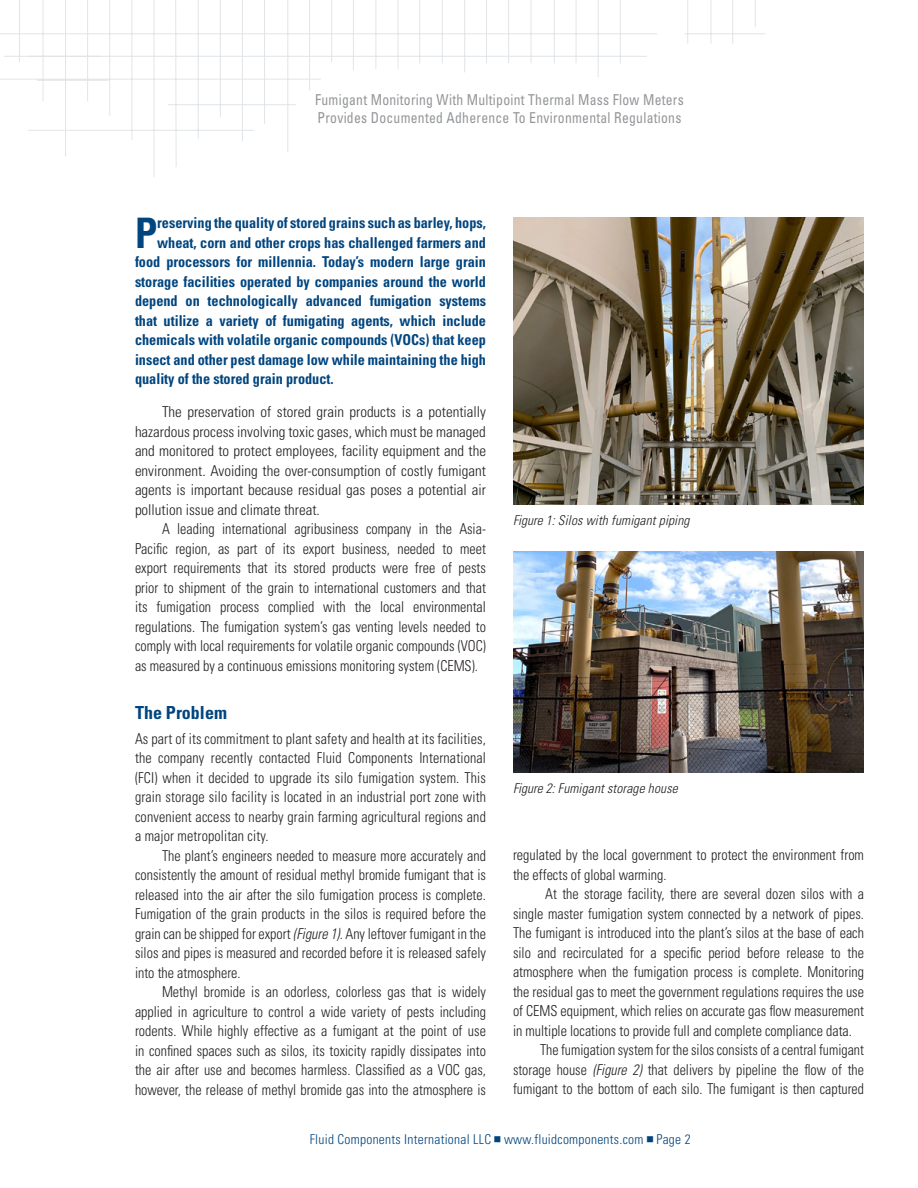
<style>
.page{position:relative;width:918px;height:1188px;background:#fff}
.page>*{position:absolute;margin:0;border:0;box-sizing:border-box;transform-origin:0 0}
.Text_-_drop_cap{font:700 condensed 42px "Univers LT Std";color:#01457f;scale:.95 1}
.Subhead{font:700 condensed 18px "Univers LT Std";color:#01457f}
.Text{font:300 condensed 15px/19.5px "Univers LT Std";color:#231f20;text-align:justify;scale:.94 1}
.Text_-_drop_cap-2{font:700 condensed 15px "Univers LT Std";color:#01457f;scale:.95 1}
.Text_-_first_paragra{font:300 condensed 15px/19.5px "Univers LT Std";letter-spacing:.01em;color:#231f20;text-align:justify;scale:.94 1}
.Text-2{font:300 condensed 15px/19.5px "Univers LT Std";color:#231f20;text-align:justify}
.Text-3{font:300 condensed 15px/19.5px "Univers LT Std";color:#231f20;text-align:justify;scale:.93 1}
.t1{font:condensed 15px/18px "Univers LT Std";letter-spacing:.02em;color:#939598;scale:.91 1}
.t2{font:300 condensed 13.5px "Univers LT Std";letter-spacing:.02em;color:#01457f}
.t3{font:italic 300 condensed 13.5px "Univers LT Std";letter-spacing:.01em;color:#231f20}
.s1{font-style:italic}
</style>
<div class="page">
<svg style="left:0;top:0;width:765px;height:177px"></svg>
<img style="left:513px;top:218px;width:350px;height:287px">
<img style="left:513px;top:551px;width:350px;height:221px">
<p class="t1" style="left:315px;top:91px;width:407px">Fumigant Monitoring With Multipoint Thermal Mass Flow Meters<br>Provides Documented Adherence To Environmental Regulations</p>
<p class="Text_-_drop_cap" style="left:135px;top:207px;width:25px">P</p>
<p class="Text_-_drop_cap-2" style="left:157px;top:214px;width:348px">reserving the quality of stored grains such as barley, hops,</p>
<p class="Text_-_drop_cap-2" style="left:157px;top:233px;width:348px">wheat, corn and other crops has challenged farmers and</p>
<p class="Text_-_drop_cap-2" style="left:135px;top:253px;width:371px">food processors for millennia. Today’s modern large grain</p>
<p class="Text_-_drop_cap-2" style="left:135px;top:272px;width:371px">storage facilities operated by companies around the world</p>
<p class="Text_-_drop_cap-2" style="left:135px;top:292px;width:371px">depend on technologically advanced fumigation systems</p>
<p class="Text_-_drop_cap-2" style="left:135px;top:311px;width:371px">that utilize a variety of fumigating agents, which include</p>
<p class="Text_-_drop_cap-2" style="left:135px;top:331px;width:371px">chemicals with volatile organic compounds (VOCs) that keep</p>
<p class="Text_-_drop_cap-2" style="left:135px;top:350px;width:371px">insect and other pest damage low while maintaining the high</p>
<p class="Text_-_drop_cap-2" style="left:135px;top:370px;width:211px">quality of the stored grain product.</p>
<p class="Text-2" style="left:135px;top:402px;width:353px;text-indent:27px">The preservation of stored grain products is a potentially hazardous process involving toxic gases, which must be managed and monitored to protect employees, facility equipment and the environment. Avoiding the over-consumption of costly fumigant agents is important because residual gas poses a potential air pollution issue and climate threat.</p>
<p class="Text" style="left:135px;top:519px;width:375px;text-indent:27px">A leading international agribusiness company in the Asia-Pacific region, as part of its export business, needed to meet export requirements that its stored products were free of pests prior to shipment of the grain to international customers and that its fumigation process complied with the local environmental regulations. The fumigation system’s gas venting levels needed to comply with local requirements for volatile organic compounds (VOC) as measured by a continuous emissions monitoring system (CEMS).</p>
<p class="Subhead" style="left:135px;top:701px;width:93px">The Problem</p>
<p class="Text_-_first_paragra" style="left:135px;top:729px;width:375px">As part of its commitment to plant safety and health at its facilities, the company recently contacted Fluid Components International (FCI) when it decided to upgrade its silo fumigation system. This grain storage silo facility is located in an industrial port zone with convenient access to nearby grain farming agricultural regions and a major metropolitan city.</p>
<p class="Text" style="left:135px;top:846px;width:375px;text-indent:27px">The plant’s engineers needed to measure more accurately and consistently the amount of residual methyl bromide fumigant that is released into the air after the silo fumigation process is complete.<br>Fumigation of the grain products in the silos is required before the grain can be shipped for export <span class="s1">(Figure 1)</span>. Any leftover fumigant in the silos and pipes is measured and recorded before it is released safely into the atmosphere.</p>
<p class="Text" style="left:135px;top:982px;width:375px;text-indent:27px">Methyl bromide is an odorless, colorless gas that is widely applied in agriculture to control a wide variety of pests including rodents. While highly effective as a fumigant at the point of use in confined spaces such as silos, its toxicity rapidly dissipates into the air after use and becomes harmless. Classified as a VOC gas, however, the release of methyl bromide gas into the atmosphere is</p>
<p class="t3" style="left:513px;top:512px;width:178px">Figure 1: Silos with fumigant piping</p>
<p class="t3" style="left:513px;top:780px;width:166px">Figure 2: Fumigant storage house</p>
<p class="Text" style="left:513px;top:845px;width:375px">regulated by the local government to protect the environment from the effects of global warming.</p>
<p class="Text" style="left:513px;top:884px;width:375px;text-indent:32px">At the storage facility, there are several dozen silos with a single master fumigation system connected by a network of pipes.<br>The fumigant is introduced into the plant’s silos at the base of each silo and recirculated for a specific period before release to the atmosphere when the fumigation process is complete. Monitoring the residual gas to meet the government regulations requires the use of CEMS equipment, which relies on accurate gas flow measurement in multiple locations to provide full and complete compliance data.</p>
<p class="Text-3" style="left:513px;top:1040px;width:379px;text-indent:27px">The fumigation system for the silos consists of a central fumigant storage house <span class="s1">(Figure 2)</span> that delivers by pipeline the flow of the fumigant to the bottom of each silo. The fumigant is then captured</p>
<p class="t2" style="left:310px;top:1131px;width:382px">Fluid Components International LLC www.fluidcomponents.com Page 2</p>
</div>
